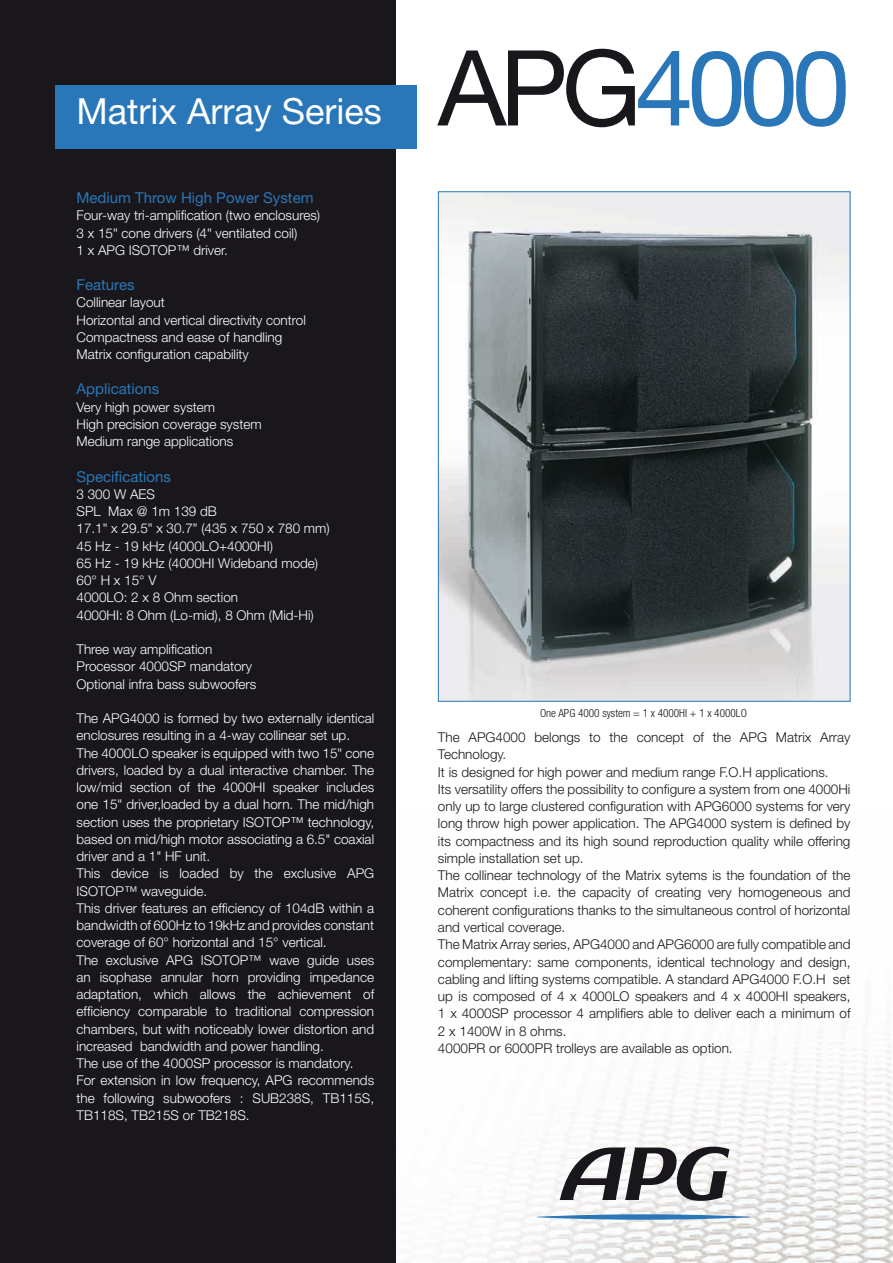
<style>
.page{position:relative;width:893px;height:1263px;background:#fff}
.page>*{position:absolute;margin:0;border:0;box-sizing:border-box;transform-origin:0 0}
.t1{font:105px "Helvetica Neue";letter-spacing:-.06em;color:#2977b8}
.t2{font:36px "Helvetica Neue";color:#fff}
.t3{font:15px "Helvetica Neue";color:#2977b8}
.t4{font:300 13.5px/17.2px "Helvetica Neue";color:#fff}
.t5{font:300 13.5px/17.2px "Helvetica Neue";color:#1a171c}
.t6{font:300 condensed 11.25px "Helvetica Neue";color:#1a171c}
.s1{font-stretch:condensed}
.s2{color:#1a171c}
</style>
<div class="page">
<img style="left:395px;top:808px;width:498px;height:455px">
<div style="left:0;top:0;width:395px;height:1263px;background:#1a171c"></div>
<div style="left:55px;top:85px;width:362px;height:64px;background:#2977b8"></div>
<svg style="left:560px;top:1147px;width:169px;height:54px"></svg>
<svg style="left:537px;top:1214px;width:213px;height:6px"></svg>
<img style="left:440px;top:193px;width:408px;height:507px">
<h2 class="t2" style="left:77px;top:89px;width:307px">Matrix Array Series</h2>
<p class="t3" style="left:77px;top:189px;width:238px">Medium Throw High Power System</p>
<p class="t4" style="left:77px;top:207px;width:245px">Four-way tri-amplification (two enclosures)<br>3 x 15<span class="s1">"</span> cone drivers (4<span class="s1">"</span> ventilated coil)<br>1 x APG ISOTOP™ driver.</p>
<p class="t3" style="left:77px;top:276px;width:60px">Features</p>
<p class="t4" style="left:77px;top:294px;width:231px">Collinear layout<br>Horizontal and vertical directivity control<br>Compactness and ease of handling<br>Matrix configuration capability</p>
<p class="t3" style="left:77px;top:380px;width:84px">Applications</p>
<p class="t4" style="left:77px;top:398px;width:187px">Very high power system<br>High precision coverage system<br>Medium range applications</p>
<p class="t3" style="left:77px;top:467px;width:96px">Specifications</p>
<p class="t4" style="left:77px;top:485px;width:255px">3 300 W AES<br>SPL Max @ 1m 139 dB<br>17.1<span class="s1">"</span> x 29.5<span class="s1">"</span> x 30.7<span class="s1">"</span> (435 x 750 x 780 mm)<br>45 Hz - 19 kHz (4000LO+4000HI)<br>65 Hz - 19 kHz (4000HI Wideband mode)<br>60° H x 15° V<br>4000LO: 2 x 8 Ohm section<br>4000HI: 8 Ohm (Lo-mid), 8 Ohm (Mid-Hi)</p>
<p class="t4" style="left:77px;top:640px;width:181px">Three way amplification<br>Processor 4000SP mandatory<br>Optional infra bass subwoofers</p>
<p class="t4" style="left:77px;top:709px;width:299px">The APG4000 is formed by two externally identical enclosures resulting in a 4-way collinear set up.<br>The 4000LO speaker is equipped with two 15<span class="s1">"</span> cone drivers, loaded by a dual interactive chamber. The low/mid section of the 4000HI speaker includes one 15<span class="s1">"</span> driver,loaded by a dual horn. The mid/high section uses the proprietary ISOTOP™ technology, based on mid/high motor associating a 6.5" coaxial driver and a 1" HF unit.<br>This device is loaded by the exclusive APG ISOTOP™ waveguide.<br>This driver features an efficiency of 104dB within a bandwidth of 600Hz to 19kHz and provides constant coverage of 60° horizontal and 15° vertical.<br>The exclusive APG ISOTOP™ wave guide uses an isophase annular horn providing impedance adaptation, which allows the achievement of efficiency comparable to traditional compression chambers, but with noticeably lower distortion and increased bandwidth and power handling.<br>The use of the 4000SP processor is mandatory.<br>For extension in low frequency, APG recommends the following subwoofers : SUB238S, TB115S, TB118S, TB215S or TB218S.</p>
<h1 class="t1" style="left:438px;top:26px;width:414px"><span class="s2">APG</span>4000</h1>
<p class="t6" style="left:540px;top:707px;width:208px">One APG 4000 system = 1 x 4000HI + 1 x 4000LO</p>
<p class="t5" style="left:438px;top:728px;width:414px">The APG4000 belongs to the concept of the APG Matrix Array Technology.<br>It is designed for high power and medium range F.O.H applications.<br>Its versatility offers the possibility to configure a system from one 4000Hi only up to large clustered configuration with APG6000 systems for very long throw high power application. The APG4000 system is defined by its compactness and its high sound reproduction quality while offering simple installation set up.<br>The collinear technology of the Matrix sytems is the foundation of the Matrix concept i.e. the capacity of creating very homogeneous and coherent configurations thanks to the simultaneous control of horizontal and vertical coverage.<br>The Matrix Array series, APG4000 and APG6000 are fully compatible and complementary: same components, identical technology and design, cabling and lifting systems compatible. A standard APG4000 F.O.H set up is composed of 4 x 4000LO speakers and 4 x 4000HI speakers, 1 x 4000SP processor 4 amplifiers able to deliver each a minimum of 2 x 1400W in 8 ohms.<br>4000PR or 6000PR trolleys are available as option.</p>
</div>
